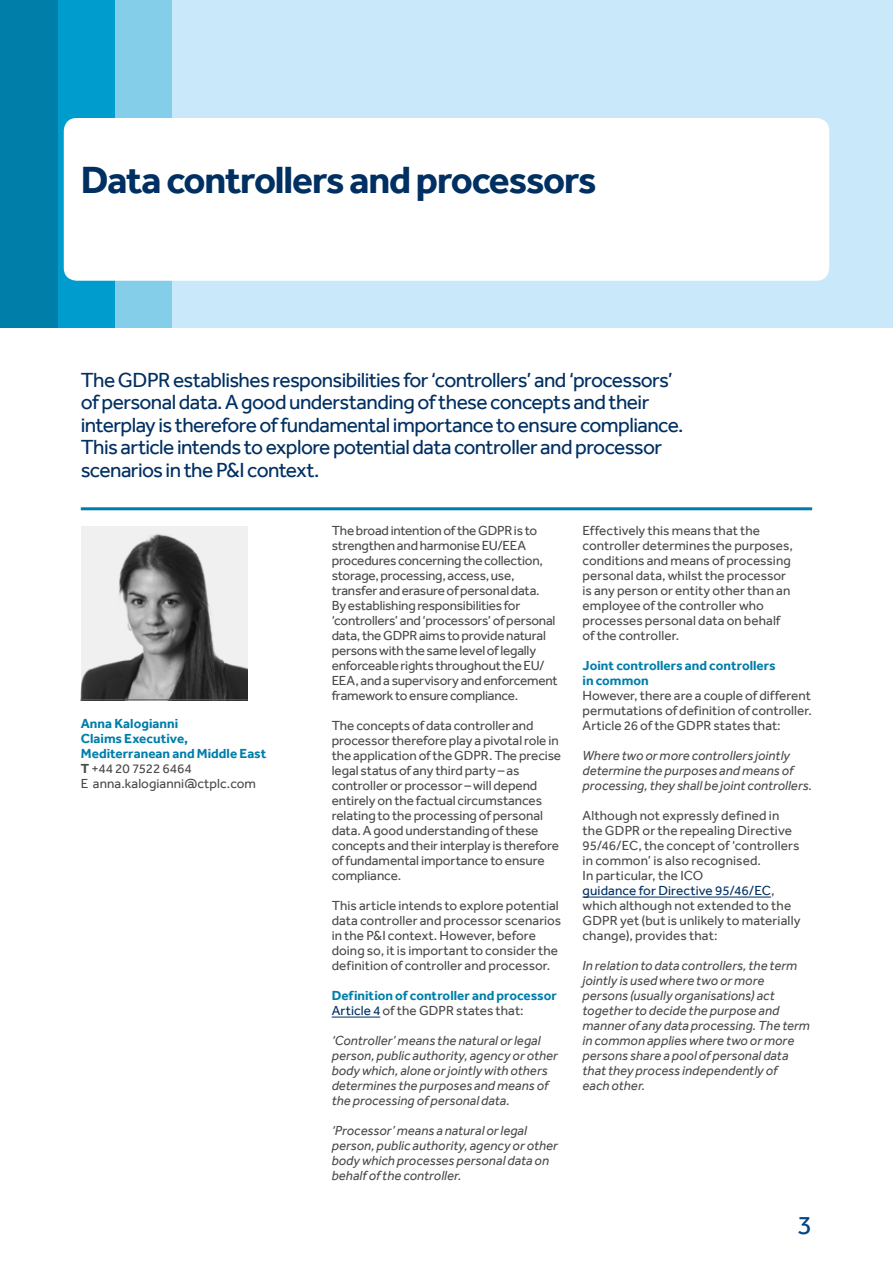
<style>
.page{position:relative;width:893px;height:1263px;background:#fff}
.page>*{position:absolute;margin:0;border:0;box-sizing:border-box;transform-origin:0 0}
.t1{font:700 39px "Effra";letter-spacing:-.035em;color:#002f62}
.t2{font:27px "Effra";color:#004587}
.t3{font:21px/22.5px "Effra";letter-spacing:-.025em;color:#002f62}
.t4{font:13.5px/15px "Effra";letter-spacing:-.005em;color:#4a4a49}
.t5{font:italic 13.5px/15px "Effra";letter-spacing:.005em;color:#4a4a49}
.t6{font:700 13.5px/15px "Effra";letter-spacing:.005em;color:#007eaa}
.s1{color:#4a4a49}
.s2{font-weight:400;color:#4a4a49}
.s3{font-weight:400;color:#002f62}
.s4{color:#002f62}
</style>
<div class="page">
<div style="left:171px;top:0;width:722px;height:327px;background:#c9e9fb"></div>
<div style="left:114px;top:0;width:57px;height:327px;background:#85cee9"></div>
<div style="left:57px;top:0;width:57px;height:327px;background:#009ccd"></div>
<div style="left:1px;top:0;width:57px;height:327px;background:#007eaa"></div>
<div style="left:64px;top:118px;width:765px;height:163px;background:#fff;border-radius:13px"></div>
<img style="left:81px;top:526px;width:167px;height:173px">
<hr style="left:81px;top:507px;width:731px;height:3px;background:#007eaa">
<hr style="left:332px;top:1017px;width:48px;height:1px;background:#002f62">
<hr style="left:81px;top:699px;width:167px;height:1px;background:#60605f">
<hr style="left:583px;top:897px;width:188px;height:1px;background:#002f62">
<h1 class="t1" style="left:81px;top:156px;width:517px">Data controllers and processors</h1>
<p class="t3" style="left:81px;top:368px;width:604px">The GDPR establishes responsibilities for ‘controllers’ and ‘processors’ of personal data. A good understanding of these concepts and their interplay is therefore of fundamental importance to ensure compliance.<br>This article intends to explore potential data controller and processor scenarios in the P&amp;I context.</p>
<p class="t6" style="left:81px;top:716px;width:187px">Anna Kalogianni<br>Claims Executive,<br>Mediterranean and Middle East<br><span class="s1">T</span> <span class="s2">+44 20 7522 6464<br>E anna.kalogianni@ctplc.com</span></p>
<p class="t4" style="left:332px;top:523px;width:227px">The broad intention of the GDPR is to strengthen and harmonise EU/EEA procedures concerning the collection, storage, processing, access, use, transfer and erasure of personal data.<br>By establishing responsibilities for ‘controllers’ and ‘processors’ of personal data, the GDPR aims to provide natural persons with the same level of legally enforceable rights throughout the EU/ EEA, and a supervisory and enforcement framework to ensure compliance.</p>
<p class="t4" style="left:332px;top:718px;width:231px">The concepts of data controller and processor therefore play a pivotal role in the application of the GDPR. The precise legal status of any third party – as controller or processor – will depend entirely on the factual circumstances relating to the processing of personal data. A good understanding of these concepts and their interplay is therefore of fundamental importance to ensure compliance.</p>
<p class="t4" style="left:332px;top:898px;width:231px">This article intends to explore potential data controller and processor scenarios in the P&amp;I context. However, before doing so, it is important to consider the definition of controller and processor.</p>
<p class="t6" style="left:332px;top:988px;width:227px">Definition of controller and processor<br><span class="s3">Article 4</span> <span class="s2">of the GDPR states that:</span></p>
<p class="t5" style="left:332px;top:1033px;width:228px">‘Controller’ means the natural or legal person, public authority, agency or other body which, alone or jointly with others determines the purposes and means of the processing of personal data.</p>
<p class="t5" style="left:332px;top:1123px;width:228px">‘Processor’ means a natural or legal person, public authority, agency or other body which processes personal data on behalf of the controller.</p>
<p class="t4" style="left:583px;top:523px;width:212px">Effectively this means that the controller determines the purposes, conditions and means of processing personal data, whilst the processor is any person or entity other than an employee of the controller who processes personal data on behalf of the controller.</p>
<p class="t6" style="left:583px;top:658px;width:195px">Joint controllers and controllers in common</p>
<p class="t4" style="left:583px;top:688px;width:231px;text-align:justify">However, there are a couple of different permutations of definition of controller.<br>Article 26 of the GDPR states that:</p>
<p class="t5" style="left:583px;top:748px;width:231px">Where two or more controllers jointly determine the purposes and means of processing, they shall be joint controllers.</p>
<p class="t4" style="left:583px;top:808px;width:219px">Although not expressly defined in the GDPR or the repealing Directive<br>95/46/EC, the concept of ‘controllers in common’ is also recognised.<br>In particular, the ICO<br><span class="s4">guidance for Directive 95/46/EC</span>, which although not extended to the<br>GDPR yet (but is unlikely to materially change), provides that:</p>
<p class="t5" style="left:583px;top:958px;width:229px">In relation to data controllers, the term jointly is used where two or more persons (usually organisations) act together to decide the purpose and manner of any data processing. The term in common applies where two or more persons share a pool of personal data that they process independently of<br>each other.</p>
<h2 class="t2" style="left:797px;top:1209px;width:16px">3</h2>
</div>
